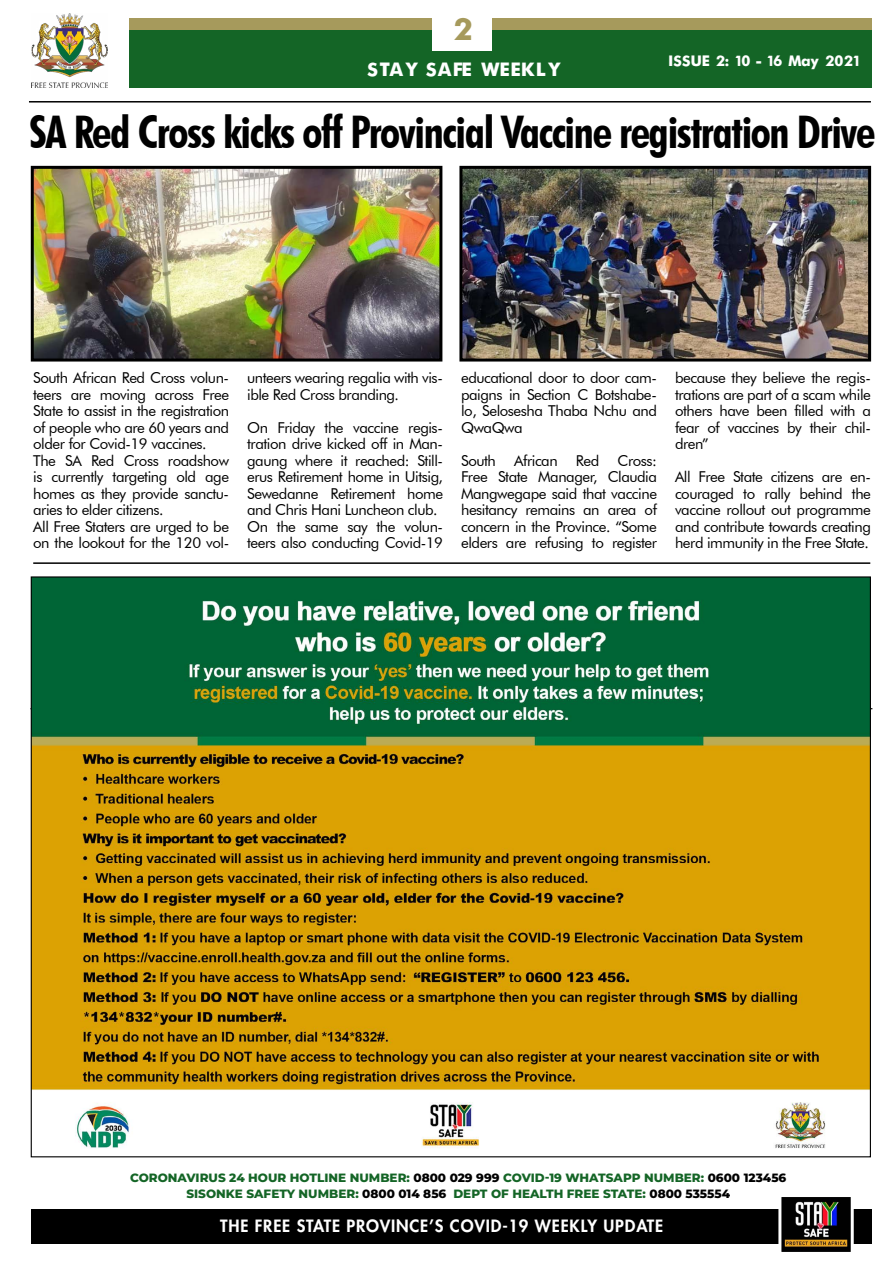
<style>
.page{position:relative;width:893px;height:1263px;background:#fff}
.page>*{position:absolute;margin:0;border:0;box-sizing:border-box;transform-origin:0 0}
.t1{font:700 condensed 45px "Futura BT";letter-spacing:-.03em;color:#000}
.t2{font:700 34.5px "Futura";color:#a69a5c}
.t3{font:700 21px "Futura";color:#fff}
.t4{font:800 16.5px "Futura Std";letter-spacing:.05em;color:#fff}
.t5{font:700 16.5px "Futura";letter-spacing:-.03em;color:#fff}
.t6{font:15px/16.5px "Futura BT";letter-spacing:-.03em;color:#000;text-align:justify}
.t7{font:800 12px/16.5px "Montserrat";color:#146526;text-align:center}
.s1{color:#000}
</style>
<div class="page">
<div style="left:129px;top:18px;width:743px;height:13px;background:#a69a5c"></div>
<div style="left:129px;top:31px;width:743px;height:57px;background:#146526"></div>
<img style="left:31px;top:14px;width:76px;height:73px">
<div style="left:432px;top:11px;width:60px;height:40px;background:#fff"></div>
<hr style="left:29px;top:101px;width:842px;height:2px;background:#000">
<div style="left:31px;top:1209px;width:841px;height:34px;background:#000"></div>
<hr style="left:30px;top:708px;width:842px;height:1px;background:#000">
<img style="left:782px;top:1198px;width:68px;height:53px">
<div style="left:778px;top:1194px;width:76px;height:61px;border:3px solid #fff"></div>
<img style="left:33px;top:578px;width:836px;height:571px">
<img style="left:35px;top:170px;width:403px;height:188px">
<div style="left:31px;top:166px;width:411px;height:196px;border:3px solid #000"></div>
<img style="left:463px;top:170px;width:404px;height:188px">
<div style="left:459px;top:166px;width:412px;height:196px;border:3px solid #000"></div>
<hr style="left:33px;top:562px;width:837px;height:2px;background:#000">
<h2 class="t2" style="left:453px;top:12px;width:23px">2</h2>
<h3 class="t3" style="left:366px;top:59px;width:195px">STAY SAFE WEEKLY</h3>
<p class="t5" style="left:668px;top:52px;width:193px">ISSUE 2: 10 - 16 May 2021</p>
<h1 class="t1" style="left:30px;top:105px;width:847px">SA Red Cross kicks off Provincial Vaccine registration Drive</h1>
<p class="t6" style="left:33px;top:369px;width:197px;text-align:left">South African Red Cross volun&shy;teers are moving across Free<br>State to assist in the registration of people who are 60 years and older for Covid-19 vaccines.<br>The SA Red Cross roadshow is currently targeting old age homes as they provide sanctu&shy;aries to elder citizens.<br>All Free Staters are urged to be on the lookout for the 120 vol-</p>
<p class="t6" style="left:247px;top:369px;width:197px">unteers wearing regalia with vis&shy;ible Red Cross branding.</p>
<p class="t6" style="left:247px;top:419px;width:197px;text-align:left">On Friday the vaccine regis&shy;tration drive kicked off in Man&shy;gaung where it reached: Still&shy;erus Retirement home in Uitsig,<br>Sewedanne Retirement home and Chris Hani Luncheon club.<br>On the same say the volun&shy;teers also conducting Covid-19</p>
<p class="t6" style="left:461px;top:369px;width:197px">educational door to door cam&shy;paigns in Section C Botshabe&shy;lo, Selosesha Thaba Nchu and QwaQwa</p>
<p class="t6" style="left:461px;top:452px;width:197px">South African Red Cross:<br>Free State Manager, Claudia Mangwegape said that vaccine hesitancy remains an area of concern in the Province. “Some elders are refusing to register</p>
<p class="t6" style="left:675px;top:369px;width:197px">because they believe the regis&shy;trations are part of a scam while others have been filled with a fear of vaccines by their chil&shy;dren”</p>
<p class="t6" style="left:675px;top:468px;width:197px">All Free State citizens are en&shy;couraged to rally behind the vaccine rollout out programme and contribute towards creating herd immunity in the Free State.</p>
<p class="t7" style="left:130px;top:1168px;width:658px">CORONAVIRUS 24 HOUR HOTLINE NUMBER: <span class="s1">0800 029 999</span> COVID-19 WHATSAPP NUMBER: <span class="s1">0600 123456<br></span>SISONKE SAFETY NUMBER: <span class="s1">0800 014 856</span> DEPT OF HEALTH FREE STATE: <span class="s1">0800 535554</span></p>
<p class="t4" style="left:220px;top:1215px;width:445px">THE FREE STATE PROVINCE’S COVID-19 WEEKLY UPDATE</p>
</div>
